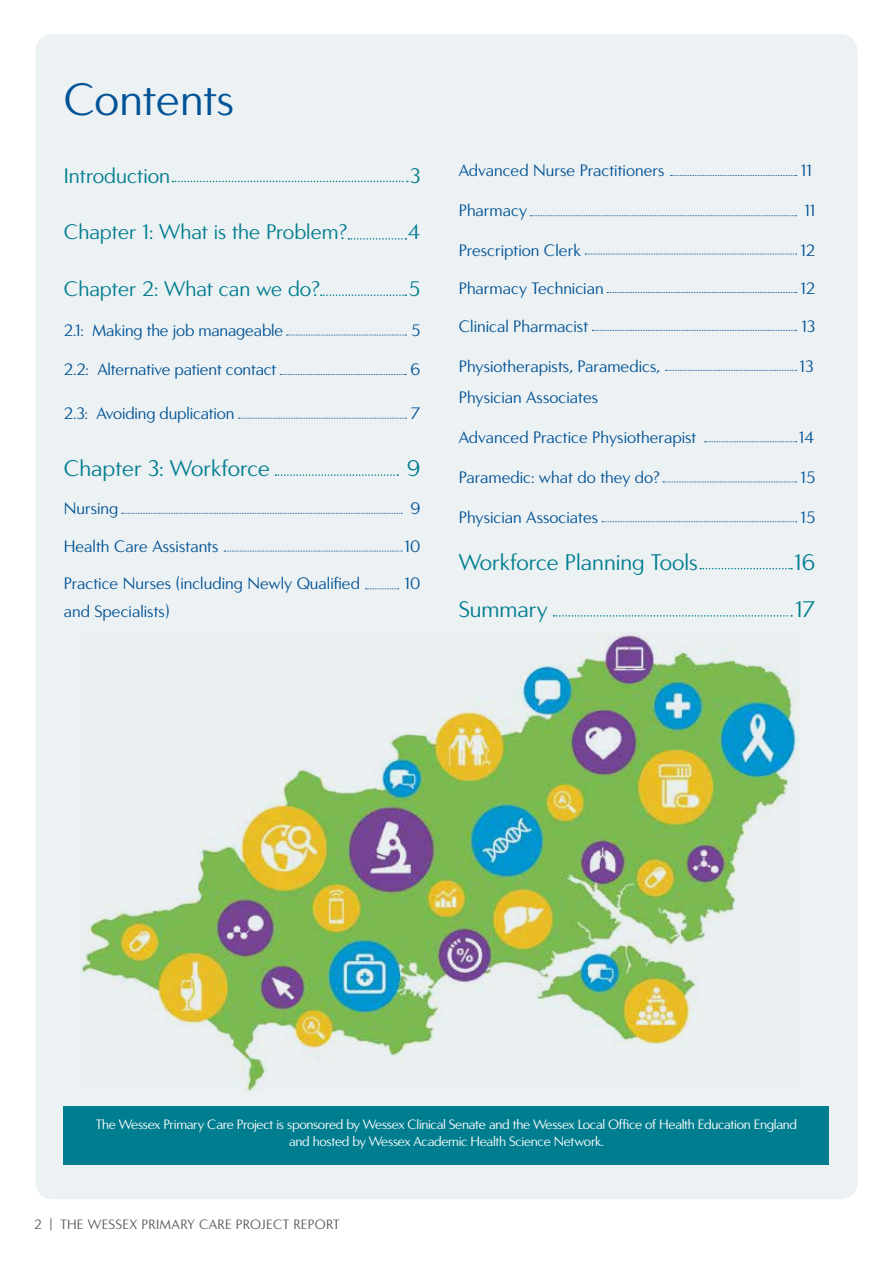
<style>
.page{position:relative;width:893px;height:1263px;background:#fff}
.page>*{position:absolute;margin:0;border:0;box-sizing:border-box;transform-origin:0 0}
.t1{font:45px "Carisma";color:#005396}
.t2{font:22.5px "Carisma";color:#007d8f}
.t3{font:21px "Carisma";color:#007d8f}
.t4{font:16.5px "Carisma";color:#005295}
.t5{font:13.5px/16.5px "Carisma";letter-spacing:-.025em;color:#fff;text-align:center}
.t6{font:13.5px "Carisma";letter-spacing:.02em;color:#58595b}
</style>
<div class="page">
<div style="left:36px;top:34px;width:821px;height:1165px;background:#ecf1f3;border-radius:17px"></div>
<img style="left:80px;top:631px;width:720px;height:459px">
<svg style="left:173px;top:181px;width:235px;height:1px"></svg>
<svg style="left:348px;top:238px;width:58px;height:2px"></svg>
<svg style="left:321px;top:294px;width:85px;height:2px"></svg>
<svg style="left:275px;top:474px;width:123px;height:2px"></svg>
<svg style="left:554px;top:615px;width:238px;height:2px"></svg>
<svg style="left:700px;top:568px;width:92px;height:1px"></svg>
<svg style="left:286px;top:335px;width:120px;height:1px"></svg>
<svg style="left:280px;top:374px;width:126px;height:1px"></svg>
<svg style="left:238px;top:418px;width:168px;height:1px"></svg>
<svg style="left:671px;top:175px;width:126px;height:1px"></svg>
<svg style="left:530px;top:215px;width:267px;height:1px"></svg>
<svg style="left:585px;top:254px;width:212px;height:1px"></svg>
<svg style="left:607px;top:292px;width:190px;height:1px"></svg>
<svg style="left:592px;top:330px;width:205px;height:1px"></svg>
<svg style="left:665px;top:370px;width:132px;height:1px"></svg>
<svg style="left:705px;top:441px;width:92px;height:1px"></svg>
<svg style="left:663px;top:482px;width:134px;height:1px"></svg>
<svg style="left:602px;top:521px;width:195px;height:1px"></svg>
<svg style="left:122px;top:513px;width:280px;height:1px"></svg>
<svg style="left:224px;top:551px;width:178px;height:1px"></svg>
<svg style="left:366px;top:588px;width:33px;height:1px"></svg>
<div style="left:64px;top:1106px;width:765px;height:59px;background:#007d8f"></div>
<h1 class="t1" style="left:64px;top:74px;width:172px">Contents</h1>
<p class="t3" style="left:64px;top:164px;width:108px">Introduction</p>
<p class="t3" style="left:410px;top:164px;width:12px">3</p>
<p class="t3" style="left:64px;top:220px;width:285px">Chapter 1: What is the Problem?</p>
<p class="t3" style="left:408px;top:220px;width:14px">4</p>
<p class="t3" style="left:64px;top:277px;width:257px">Chapter 2: What can we do?</p>
<p class="t3" style="left:409px;top:277px;width:13px">5</p>
<p class="t4" style="left:64px;top:321px;width:221px">2.1: Making the job manageable</p>
<p class="t4" style="left:411px;top:321px;width:11px">5</p>
<p class="t4" style="left:64px;top:360px;width:214px">2.2: Alternative patient contact</p>
<p class="t4" style="left:410px;top:360px;width:11px">6</p>
<p class="t4" style="left:64px;top:404px;width:172px">2.3: Avoiding duplication</p>
<p class="t4" style="left:411px;top:404px;width:11px">7</p>
<h2 class="t2" style="left:64px;top:456px;width:208px">Chapter 3: Workforce</h2>
<h2 class="t2" style="left:407px;top:456px;width:15px">9</h2>
<p class="t4" style="left:64px;top:499px;width:56px">Nursing</p>
<p class="t4" style="left:410px;top:499px;width:11px">9</p>
<p class="t4" style="left:64px;top:537px;width:156px">Health Care Assistants</p>
<p class="t4" style="left:405px;top:537px;width:17px">10</p>
<p class="t4" style="left:64px;top:574px;width:298px">Practice Nurses (including Newly Qualified</p>
<p class="t4" style="left:404px;top:574px;width:17px">10</p>
<p class="t4" style="left:64px;top:602px;width:107px">and Specialists)</p>
<p class="t4" style="left:459px;top:161px;width:207px">Advanced Nurse Practitioners</p>
<p class="t4" style="left:801px;top:161px;width:13px">11</p>
<p class="t4" style="left:459px;top:201px;width:70px">Pharmacy</p>
<p class="t4" style="left:804px;top:201px;width:13px">11</p>
<p class="t4" style="left:459px;top:241px;width:124px">Prescription Clerk</p>
<p class="t4" style="left:800px;top:241px;width:16px">12</p>
<p class="t4" style="left:459px;top:279px;width:146px">Pharmacy Technician</p>
<p class="t4" style="left:800px;top:279px;width:16px">12</p>
<p class="t4" style="left:459px;top:317px;width:131px">Clinical Pharmacist</p>
<p class="t4" style="left:801px;top:317px;width:16px">13</p>
<p class="t4" style="left:459px;top:357px;width:203px">Physiotherapists, Paramedics,</p>
<p class="t4" style="left:800px;top:357px;width:16px">13</p>
<p class="t4" style="left:459px;top:388px;width:141px">Physician Associates</p>
<p class="t4" style="left:459px;top:428px;width:239px">Advanced Practice Physiotherapist</p>
<p class="t4" style="left:799px;top:428px;width:17px">14</p>
<p class="t4" style="left:459px;top:468px;width:202px">Paramedic: what do they do?</p>
<p class="t4" style="left:801px;top:468px;width:16px">15</p>
<p class="t4" style="left:459px;top:508px;width:141px">Physician Associates</p>
<p class="t4" style="left:801px;top:508px;width:16px">15</p>
<h2 class="t2" style="left:459px;top:549px;width:241px">Workforce Planning Tools</h2>
<h2 class="t2" style="left:794px;top:549px;width:23px">16</h2>
<h2 class="t2" style="left:459px;top:596px;width:91px">Summary</h2>
<h2 class="t2" style="left:795px;top:596px;width:22px">17</h2>
<p class="t5" style="left:96px;top:1117px;width:703px">The Wessex Primary Care Project is sponsored by Wessex Clinical Senate and the Wessex Local Office of Health Education England and hosted by Wessex Academic Health Science Network.</p>
<p class="t6" style="left:34px;top:1217px;width:307px">2 | THE WESSEX PRIMARY CARE PROJECT REPORT</p>
</div>
